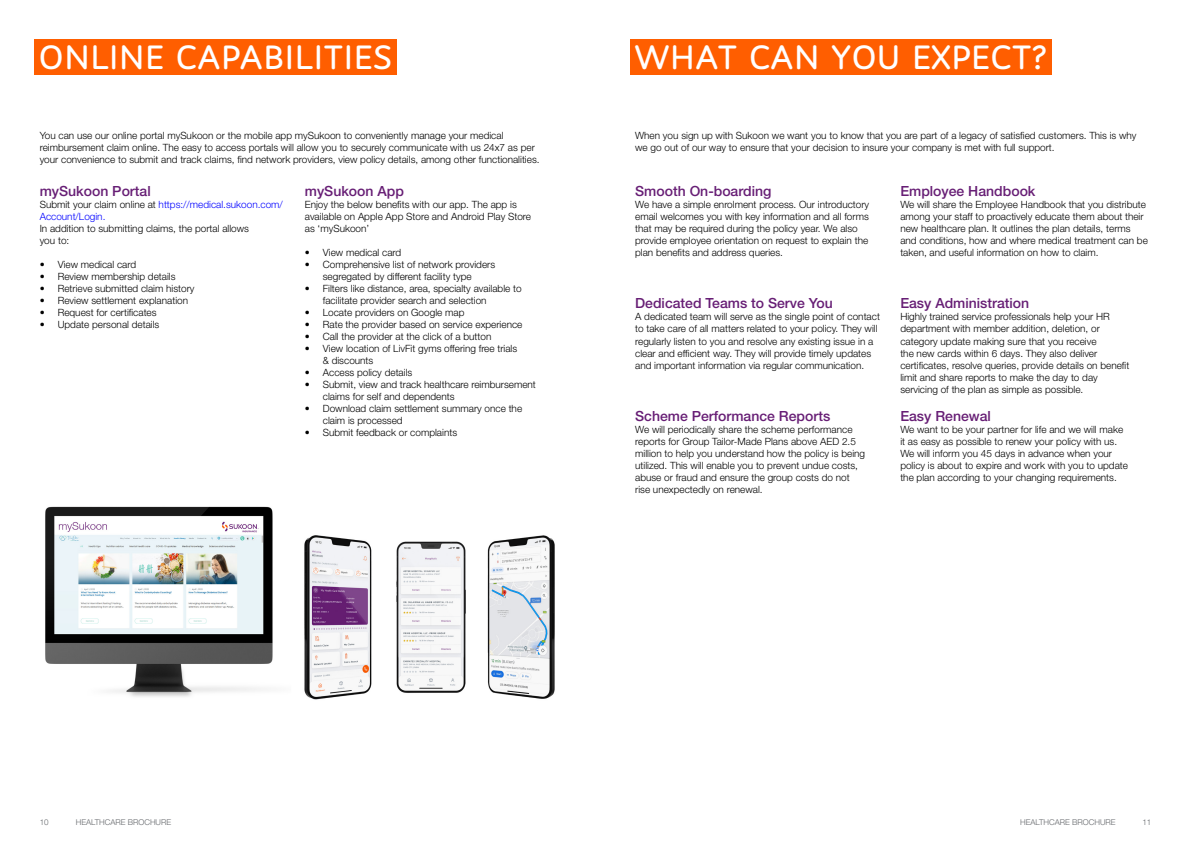
<style>
.page{position:relative;width:1191px;height:842px;background:#fff}
.page>*{position:absolute;margin:0;border:0;box-sizing:border-box;transform-origin:0 0}
.t1{font:35px "BCN Arabic Rounded";color:#fff}
.t2{font:500 14px "Helvetica Neue LT Std";color:#671e75}
.t3{font:300 10px/12px "Helvetica Neue LT Std";color:#000}
.t4{font:300 10px/12px "Helvetica Neue LT Std";color:#00f}
.t5{font:300 8px "Helvetica Neue LT Std";color:#63666a}
.s1{color:#000}
</style>
<div class="page">
<div style="left:34px;top:40px;width:362px;height:35px;background:#ff5e00"></div>
<div style="left:629px;top:40px;width:422px;height:35px;background:#ff5e00"></div>
<img style="left:45px;top:506px;width:228px;height:191px">
<img style="left:304px;top:535px;width:251px;height:165px">
<p class="t1" style="left:39px;top:36px;width:355px">ONLINE CAPABILITIES</p>
<p class="t1" style="left:634px;top:36px;width:414px">WHAT CAN YOU EXPECT?</p>
<p class="t3" style="left:40px;top:129px;width:501px">You can use our online portal mySukoon or the mobile app mySukoon to conveniently manage your medical reimbursement claim online. The easy to access portals will allow you to securely communicate with us 24x7 as per your convenience to submit and track claims, find network providers, view policy details, among other functionalities.</p>
<p class="t3" style="left:635px;top:129px;width:503px">When you sign up with Sukoon we want you to know that you are part of a legacy of satisfied customers. This is why we go out of our way to ensure that your decision to insure your company is met with full support.</p>
<p class="t2" style="left:40px;top:182px;width:112px">mySukoon Portal</p>
<p class="t4" style="left:40px;top:198px;width:245px"><span class="s1">Submit your claim online at</span> https://medical.sukoon.com/<br>Account/Login.</p>
<p class="t3" style="left:40px;top:222px;width:211px">In addition to submitting claims, the portal allows</p>
<p class="t3" style="left:40px;top:234px;width:31px">you to:</p>
<p class="t3" style="left:40px;top:258px;width:98px">• View medical card</p>
<p class="t3" style="left:40px;top:270px;width:137px">• Review membership details</p>
<p class="t3" style="left:40px;top:282px;width:156px">• Retrieve submitted claim history</p>
<p class="t3" style="left:40px;top:294px;width:150px">• Review settlement explanation</p>
<p class="t3" style="left:40px;top:306px;width:118px">• Request for certificates</p>
<p class="t3" style="left:40px;top:318px;width:121px">• Update personal details</p>
<p class="t2" style="left:305px;top:182px;width:101px">mySukoon App</p>
<p class="t3" style="left:305px;top:198px;width:213px">Enjoy the below benefits with our app. The app is</p>
<p class="t3" style="left:305px;top:210px;width:228px">available on Apple App Store and Android Play Store</p>
<p class="t3" style="left:305px;top:222px;width:66px">as ‘mySukoon’</p>
<p class="t3" style="left:305px;top:246px;width:98px">• View medical card</p>
<p class="t3" style="left:305px;top:258px;width:192px;text-align:center">• Comprehensive list of network providers segregated by different facility type</p>
<p class="t3" style="left:323px;top:282px;width:200px;text-indent:-18px">• Filters like distance, area, specialty available to facilitate provider search and selection</p>
<p class="t3" style="left:305px;top:306px;width:161px">• Locate providers on Google map</p>
<p class="t3" style="left:305px;top:318px;width:219px">• Rate the provider based on service experience</p>
<p class="t3" style="left:305px;top:330px;width:188px">• Call the provider at the click of a button</p>
<p class="t3" style="left:323px;top:342px;width:196px;text-indent:-18px">• View location of LivFit gyms offering free trials &amp; discounts</p>
<p class="t3" style="left:305px;top:366px;width:109px">• Access policy details</p>
<p class="t3" style="left:323px;top:378px;width:215px;text-indent:-18px">• Submit, view and track healthcare reimbursement claims for self and dependents</p>
<p class="t3" style="left:323px;top:402px;width:201px;text-indent:-18px">• Download claim settlement summary once the claim is processed</p>
<p class="t3" style="left:305px;top:426px;width:154px">• Submit feedback or complaints</p>
<p class="t2" style="left:635px;top:182px;width:138px">Smooth On-boarding</p>
<p class="t3" style="left:635px;top:198px;width:235px">We have a simple enrolment process. Our introductory email welcomes you with key information and all forms that may be required during the policy year. We also provide employee orientation on request to explain the plan benefits and address queries.</p>
<p class="t2" style="left:900px;top:182px;width:137px">Employee Handbook</p>
<p class="t3" style="left:900px;top:198px;width:249px">We will share the Employee Handbook that you distribute among your staff to proactively educate them about their new healthcare plan. It outlines the plan details, terms and conditions, how and where medical treatment can be taken, and useful information on how to claim.</p>
<p class="t2" style="left:635px;top:295px;width:199px">Dedicated Teams to Serve You</p>
<p class="t3" style="left:635px;top:311px;width:246px">A dedicated team will serve as the single point of contact to take care of all matters related to your policy. They will regularly listen to you and resolve any existing issue in a clear and efficient way. They will provide timely updates and important information via regular communication.</p>
<p class="t2" style="left:900px;top:295px;width:130px">Easy Administration</p>
<p class="t3" style="left:900px;top:311px;width:211px">Highly trained service professionals help your HR</p>
<p class="t3" style="left:900px;top:323px;width:201px">department with member addition, deletion, or</p>
<p class="t3" style="left:900px;top:335px;width:198px">category update making sure that you receive</p>
<p class="t3" style="left:900px;top:347px;width:198px">the new cards within 6 days. They also deliver</p>
<p class="t3" style="left:900px;top:359px;width:230px">certificates, resolve queries, provide details on benefit</p>
<p class="t3" style="left:900px;top:371px;width:199px">limit and share reports to make the day to day</p>
<p class="t3" style="left:900px;top:383px;width:184px">servicing of the plan as simple as possible.</p>
<p class="t2" style="left:900px;top:408px;width:92px">Easy Renewal</p>
<p class="t3" style="left:900px;top:423px;width:224px">We want to be your partner for life and we will make</p>
<p class="t3" style="left:900px;top:435px;width:218px">it as easy as possible to renew your policy with us.</p>
<p class="t3" style="left:900px;top:447px;width:213px">We will inform you 45 days in advance when your</p>
<p class="t3" style="left:900px;top:459px;width:229px">policy is about to expire and work with you to update</p>
<p class="t3" style="left:900px;top:471px;width:218px">the plan according to your changing requirements.</p>
<p class="t2" style="left:635px;top:408px;width:197px">Scheme Performance Reports</p>
<p class="t3" style="left:635px;top:423px;width:219px">We will periodically share the scheme performance</p>
<p class="t3" style="left:635px;top:435px;width:222px">reports for Group Tailor-Made Plans above AED 2.5</p>
<p class="t3" style="left:635px;top:447px;width:231px">million to help you understand how the policy is being</p>
<p class="t3" style="left:635px;top:459px;width:224px">utilized. This will enable you to prevent undue costs,</p>
<p class="t3" style="left:635px;top:471px;width:216px">abuse or fraud and ensure the group costs do not</p>
<p class="t3" style="left:635px;top:483px;width:129px">rise unexpectedly on renewal.</p>
<p class="t5" style="left:40px;top:817px;width:10px">10</p>
<p class="t5" style="left:76px;top:817px;width:97px">HEALTHCARE BROCHURE</p>
<p class="t5" style="left:1020px;top:817px;width:97px">HEALTHCARE BROCHURE</p>
<p class="t5" style="left:1142px;top:817px;width:10px">11</p>
</div>
